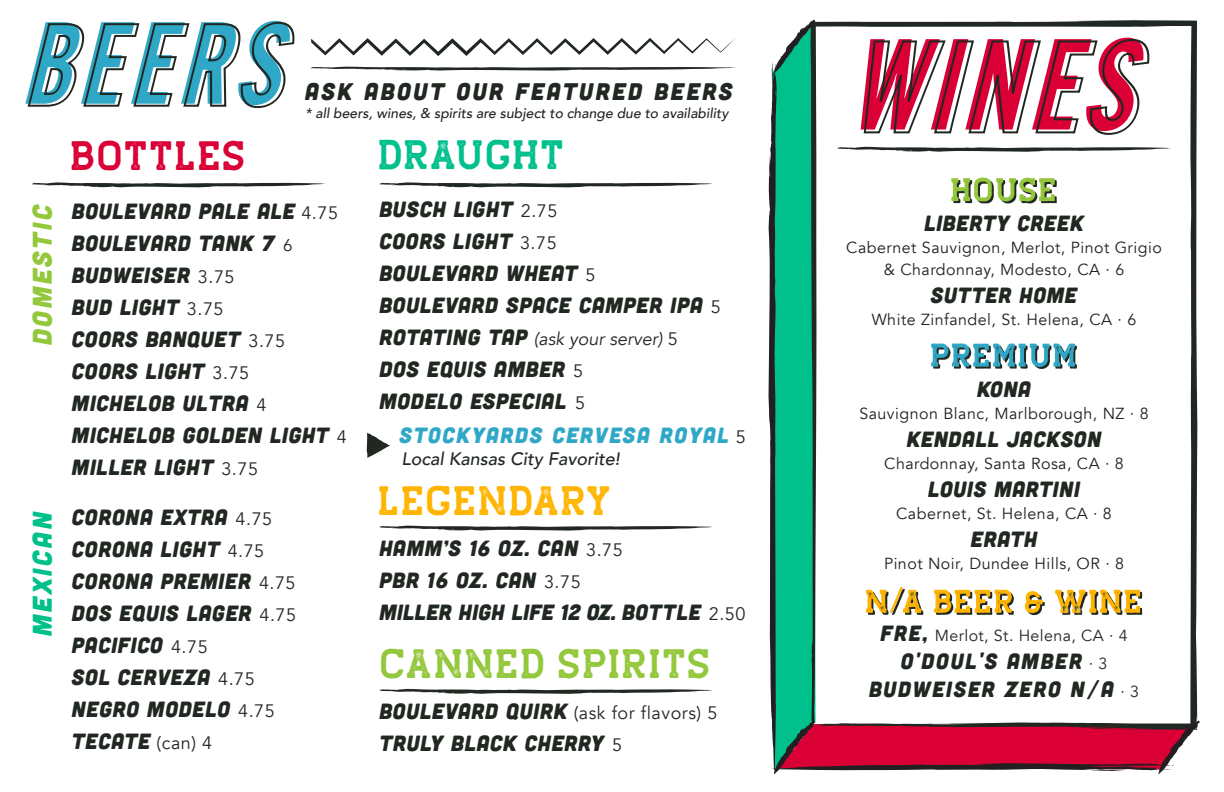
<style>
.page{position:relative;width:1224px;height:792px;background:#fff}
.page>*{position:absolute;margin:0;border:0;box-sizing:border-box;transform-origin:0 0}
.Beer___Wine_Item{font:50px "Hansel Textured";letter-spacing:.04em;color:#94c83c}
.Item{font:50px "Hansel Textured";letter-spacing:.04em;color:#ffb500}
.Item-2{font:50px "Hansel Textured";letter-spacing:.04em;color:#da0035}
.Item-3{font:50px "Hansel Textured";letter-spacing:.03em;color:#00c08c}
.Item-4{font:italic 27px "Cubano";color:#94c83c}
.Item-5{font:italic 27px "Cubano";color:#00c08c}
.Item-6{font:italic 24px "Cubano";letter-spacing:.1em;color:#212721}
.Beer___Wine_Item-2{font:italic 22px "Cubano";letter-spacing:.03em;color:#212721}
.Beer___Wine_Item-3{font:italic 22px "Cubano";letter-spacing:.075em;color:#212721}
.Beer___Wine_Item-4{font:italic 22px "Cubano";letter-spacing:.01em;color:#212721}
.Beer___Wine_Item-5{font:italic 22px "Cubano";letter-spacing:.075em;color:#2fa8c7}
.Beer___Wine_Item-6{font:18px "Avenir";letter-spacing:.03em;color:#212721}
.Beer___Wine_Item-7{font:italic 18px "Avenir";color:#212721}
.Item-7{font:italic 500 18px "Avenir";color:#212721}
.Beer___Wine_Descript{font:16px/22px "Avenir";letter-spacing:.03em;color:#231f20;text-align:center}
.Beer___Wine_Item-8{font:16px "Avenir";letter-spacing:.025em;color:#212721}
.Item-8{font:italic 500 14px "Avenir";color:#212721}
.s1{font-family:"Avenir";font-style:normal;font-size:18px}
.s2{font-family:"Avenir";font-style:normal;font-size:17px}
.s3{font-family:"Cubano";font-size:22px}
.s4{font-style:normal}
.s5{font-family:"Avenir";font-style:normal;font-size:18px;color:#212721}
.s6{font-family:"Cubano";font-style:italic;font-size:22px}
.s7{font-family:"Avenir";font-style:normal;font-size:16px}
</style>
<div class="page">
<svg style="left:25px;top:21px;width:711px;height:88px"></svg>
<svg style="left:32px;top:182px;width:293px;height:6px"></svg>
<svg style="left:379px;top:182px;width:334px;height:6px"></svg>
<svg style="left:379px;top:526px;width:334px;height:5px"></svg>
<svg style="left:379px;top:689px;width:334px;height:5px"></svg>
<svg style="left:367px;top:433px;width:23px;height:25px"></svg>
<svg style="left:768px;top:19px;width:432px;height:756px"></svg>
<p class="Item-4" style="left:25px;top:345px;width:143px;rotate:-90deg">DOMESTIC</p>
<p class="Item-5" style="left:25px;top:636px;width:126px;rotate:-90deg">MEXICAN</p>
<p class="Item-2" style="left:72px;top:128px;width:175px">BOTTLES</p>
<p class="Item-6" style="left:305px;top:76px;width:429px">ASK ABOUT OUR FEATURED BEERS</p>
<p class="Item-8" style="left:305px;top:105px;width:425px">* all beers, wines, &amp; spirits are subject to change due to availability</p>
<p class="Item-3" style="left:379px;top:127px;width:187px">DRAUGHT</p>
<p class="Beer___Wine_Item-2" style="left:72px;top:198px;width:268px">BOULEVARD PALE ALE <span class="s1">4.75</span></p>
<p class="Beer___Wine_Item-2" style="left:72px;top:230px;width:222px">BOULEVARD TANK 7 <span class="s2">6</span></p>
<p class="Beer___Wine_Item-2" style="left:72px;top:262px;width:164px">BUDWEISER <span class="s1">3.75</span></p>
<p class="Beer___Wine_Item-2" style="left:72px;top:294px;width:153px">BUD LIGHT <span class="s1">3.75</span></p>
<p class="Beer___Wine_Item-2" style="left:72px;top:326px;width:215px">COORS BANQUET <span class="s1">3.75</span></p>
<p class="Beer___Wine_Item-2" style="left:72px;top:358px;width:179px">COORS LIGHT <span class="s1">3.75</span></p>
<p class="Beer___Wine_Item-2" style="left:72px;top:390px;width:196px">MICHELOB ULTRA <span class="s1">4</span></p>
<p class="Beer___Wine_Item-2" style="left:72px;top:422px;width:276px">MICHELOB GOLDEN LIGHT <span class="s1">4</span></p>
<p class="Beer___Wine_Item-2" style="left:72px;top:454px;width:188px">MILLER LIGHT <span class="s1">3.75</span></p>
<p class="Beer___Wine_Item-2" style="left:72px;top:504px;width:202px">CORONA EXTRA <span class="s1">4.75</span></p>
<p class="Beer___Wine_Item-2" style="left:72px;top:536px;width:194px">CORONA LIGHT <span class="s1">4.75</span></p>
<p class="Beer___Wine_Item-2" style="left:72px;top:568px;width:225px">CORONA PREMIER <span class="s1">4.75</span></p>
<p class="Beer___Wine_Item-2" style="left:72px;top:600px;width:226px">DOS EQUIS LAGER <span class="s1">4.75</span></p>
<p class="Beer___Wine_Item-2" style="left:72px;top:632px;width:137px">PACIFICO <span class="s1">4.75</span></p>
<p class="Beer___Wine_Item-2" style="left:72px;top:664px;width:184px">SOL CERVEZA <span class="s1">4.75</span></p>
<p class="Beer___Wine_Item-2" style="left:72px;top:696px;width:204px">NEGRO MODELO <span class="s1">4.75</span></p>
<p class="Beer___Wine_Item-2" style="left:72px;top:728px;width:142px">TECATE <span class="s1">(can) 4</span></p>
<p class="Beer___Wine_Item-2" style="left:379px;top:195px;width:180px">BUSCH LIGHT <span class="s1">2.75</span></p>
<p class="Beer___Wine_Item-2" style="left:379px;top:227px;width:179px">COORS LIGHT <span class="s1">3.75</span></p>
<p class="Beer___Wine_Item-2" style="left:379px;top:259px;width:218px">BOULEVARD WHEAT <span class="s1">5</span></p>
<p class="Beer___Wine_Item-2" style="left:379px;top:291px;width:343px">BOULEVARD SPACE CAMPER IPA <span class="s1">5</span></p>
<p class="Beer___Wine_Item-7" style="left:379px;top:328px;width:300px"><span class="s3">ROTATING TAP</span> (ask your server) <span class="s4">5</span></p>
<p class="Beer___Wine_Item-2" style="left:379px;top:355px;width:205px">DOS EQUIS AMBER <span class="s1">5</span></p>
<p class="Beer___Wine_Item-2" style="left:379px;top:387px;width:207px">MODELO ESPECIAL <span class="s1">5</span></p>
<p class="Beer___Wine_Item-5" style="left:399px;top:421px;width:348px">STOCKYARDS CERVESA ROYAL <span class="s5">5</span></p>
<p class="Item-7" style="left:401px;top:448px;width:220px">Local Kansas City Favorite!</p>
<p class="Item" style="left:379px;top:473px;width:234px">LEGENDARY</p>
<p class="Beer___Wine_Item-2" style="left:379px;top:534px;width:245px">HAMM’S 16 OZ. CAN <span class="s1">3.75</span></p>
<p class="Beer___Wine_Item-2" style="left:379px;top:566px;width:203px">PBR 16 OZ. CAN <span class="s1">3.75</span></p>
<p class="Beer___Wine_Item-4" style="left:379px;top:598px;width:368px">MILLER HIGH LIFE 12 OZ. BOTTLE <span class="s1">2.50</span></p>
<p class="Beer___Wine_Item" style="left:379px;top:636px;width:333px">CANNED SPIRITS</p>
<p class="Beer___Wine_Item-6" style="left:379px;top:702px;width:339px"><span class="s6">BOULEVARD QUIRK</span> (ask for flavors) 5</p>
<p class="Beer___Wine_Item-2" style="left:379px;top:729px;width:244px">TRULY BLACK CHERRY <span class="s1">5</span></p>
<p class="Beer___Wine_Item-2" style="left:924px;top:209px;width:161px">LIBERTY CREEK</p>
<p class="Beer___Wine_Descript" style="left:846px;top:237px;width:317px">Cabernet Sauvignon, Merlot, Pinot Grigio &amp; Chardonnay, Modesto, CA · 6</p>
<p class="Beer___Wine_Item-2" style="left:931px;top:281px;width:148px">SUTTER HOME</p>
<p class="Beer___Wine_Descript" style="left:872px;top:309px;width:266px">White Zinfandel, St. Helena, CA · 6</p>
<p class="Beer___Wine_Item-2" style="left:977px;top:375px;width:56px">KONA</p>
<p class="Beer___Wine_Descript" style="left:859px;top:403px;width:291px">Sauvignon Blanc, Marlborough, NZ · 8</p>
<p class="Beer___Wine_Item-2" style="left:907px;top:425px;width:196px">KENDALL JACKSON</p>
<p class="Beer___Wine_Descript" style="left:884px;top:453px;width:241px">Chardonnay, Santa Rosa, CA · 8</p>
<p class="Beer___Wine_Item-2" style="left:928px;top:475px;width:153px">LOUIS MARTINI</p>
<p class="Beer___Wine_Descript" style="left:896px;top:503px;width:217px">Cabernet, St. Helena, CA · 8</p>
<p class="Beer___Wine_Item-2" style="left:971px;top:525px;width:68px">ERATH</p>
<p class="Beer___Wine_Descript" style="left:884px;top:553px;width:242px">Pinot Noir, Dundee Hills, OR · 8</p>
<p class="Beer___Wine_Item-8" style="left:880px;top:626px;width:249px"><span class="s6">FRE,</span> Merlot, St. Helena, CA · 4</p>
<p class="Beer___Wine_Item-3" style="left:901px;top:647px;width:208px">O'DOUL'S AMBER <span class="s7">· 3</span></p>
<p class="Beer___Wine_Item-3" style="left:869px;top:675px;width:272px">BUDWEISER ZERO N/A <span class="s7">· 3</span></p>
</div>
